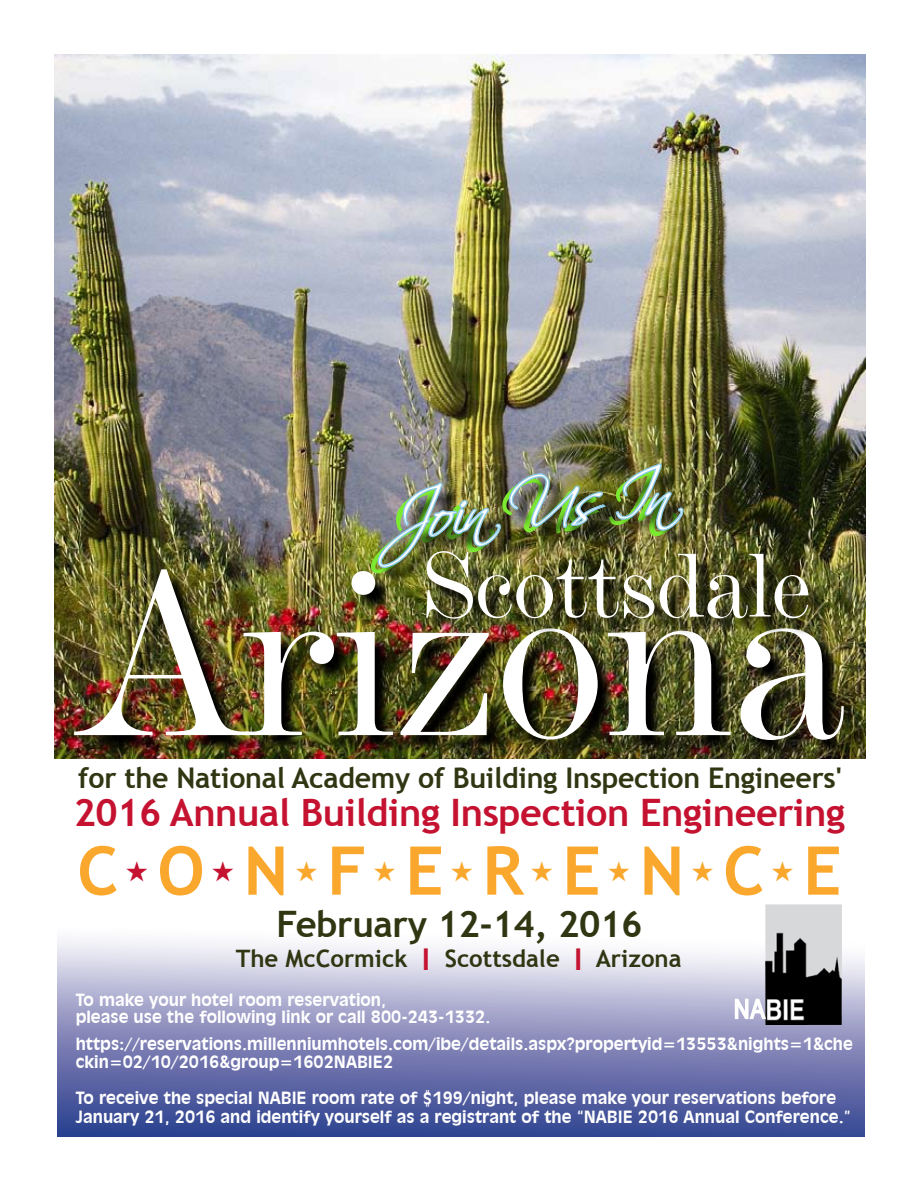
<style>
.page{position:relative;width:918px;height:1188px;background:#fff}
.page>*{position:absolute;margin:0;border:0;box-sizing:border-box;transform-origin:0 0}
.t1{font:245.25px "De Vinne BT";letter-spacing:-.01em;color:#fff}
.t2{font:95.25px "De Vinne BT";letter-spacing:-.01em;color:#fff}
.t3{font:700 67.2px "Trebuchet MS";color:#faa82d}
.t4{font:65.85px "Scriptina Pro";color:#fff}
.t5{font:700 37.8px "Trebuchet MS";letter-spacing:-.01em;color:#c41230}
.t6{font:700 36.45px "Trebuchet MS";letter-spacing:-.01em;color:#303612}
.t7{font:700 28.5px "Trebuchet MS";letter-spacing:-.01em;color:#303612}
.t8{font:26.25px "Arial Narrow";color:#fff}
.t9{font:700 24px "Trebuchet MS";color:#303612}
.t10{font:700 16.5px/16.5px "Incised 901 BT";color:#fff}
.s1{font-size:30px;color:#c41230}
</style>
<div class="page">
<img style="left:54px;top:55px;width:812px;height:703px">
<svg style="left:57px;top:927px;width:807px;height:209px;background:#9398c2"></svg>
<img style="left:76px;top:571px;width:352px;height:188px">
<img style="left:380px;top:465px;width:486px;height:216px">
<img style="left:366px;top:463px;width:319px;height:113px">
<img style="left:766px;top:915px;width:75px;height:109px">
<svg style="left:734px;top:993px;width:33px;height:28px"></svg>
<img style="left:428px;top:554px;width:438px;height:361px">
<h3 class="t4" style="left:391px;top:477px;width:275px;rotate:-5deg">Join Us In</h3>
<h2 class="t2" style="left:420px;top:527px;width:392px">Scottsdale</h2>
<h1 class="t1" style="left:81px;top:505px;width:768px">Arizona</h1>
<h3 class="t7" style="left:78px;top:760px;width:765px">for the National Academy of Building Inspection Engineers'</h3>
<h3 class="t5" style="left:74px;top:789px;width:773px">2016 Annual Building Inspection Engineering</h3>
<h3 class="t3" style="left:77px;top:829px;width:758px">C<sup>★</sup> O<sup>★</sup> N★ F★E ★R ★E ★N★ C★ E</h3>
<h3 class="t6" style="left:277px;top:901px;width:367px">February 12-14, 2016</h3>
<h3 class="t9" style="left:236px;top:944px;width:447px">The McCormick <span class="s1">I</span> Scottsdale <span class="s1">I</span> Arizona</h3>
<p class="t10" style="left:76px;top:992px;width:416px">To make your hotel room reservation,<br>please use the following link or call 800-243-1332.</p>
<p class="t10" style="left:76px;top:1035px;width:779px;line-height:18px">https://reservations.millenniumhotels.com/ibe/details.aspx?propertyid=13553&amp;nights=1&amp;che ckin=02/10/2016&amp;group=1602NABIE2</p>
<p class="t10" style="left:76px;top:1088px;width:777px;line-height:19.5px">To receive the special NABIE room rate of $199/night, please make your reservations before<br>January 21, 2016 and identify yourself as a registrant of the “NABIE 2016 Annual Conference.”</p>
<h3 class="t8" style="left:734px;top:990px;width:32px">NA</h3>
</div>
